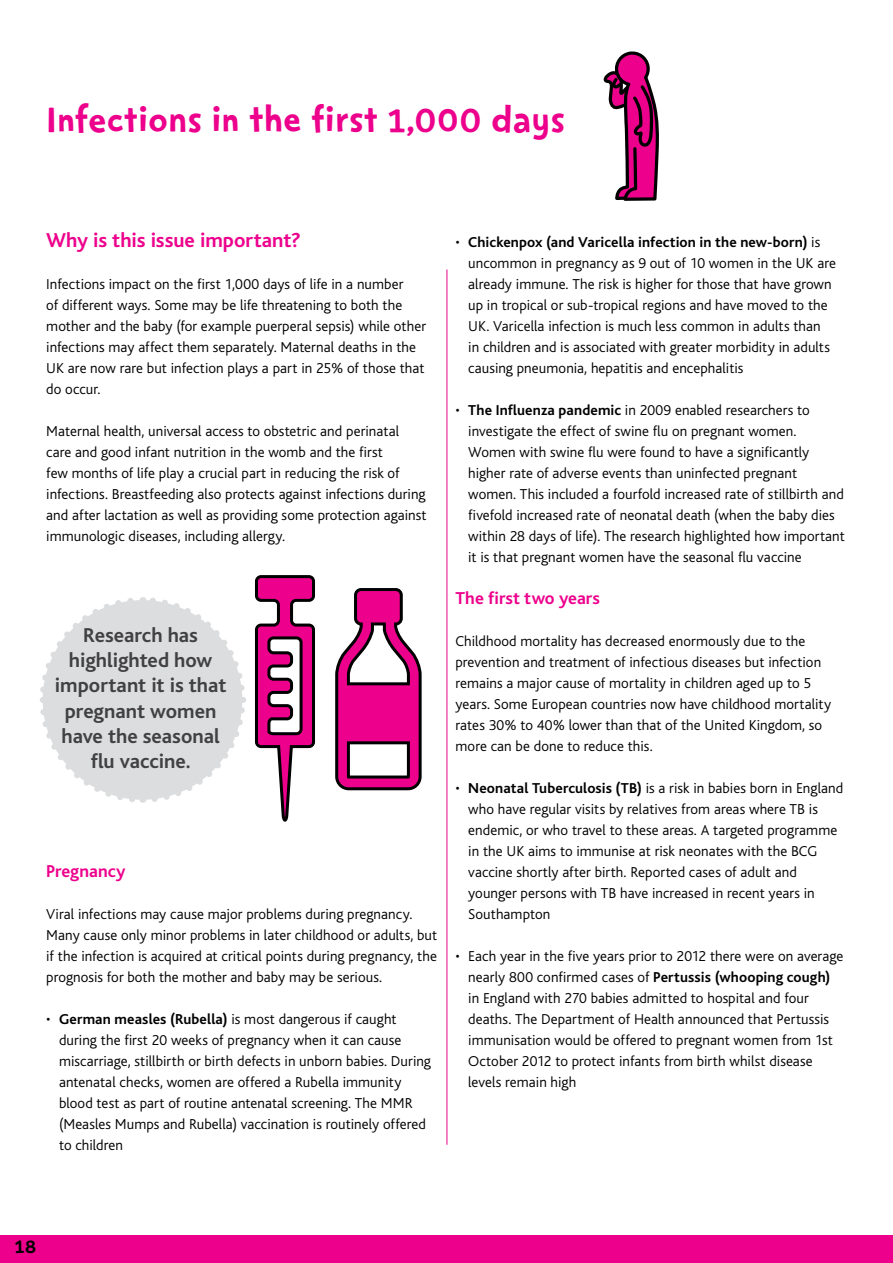
<style>
.page{position:relative;width:893px;height:1263px;background:#fff}
.page>*{position:absolute;margin:0;border:0;box-sizing:border-box;transform-origin:0 0}
.t1{font:42px "Change 4 Life Text";color:#ec008c}
.t2{font:22.5px "Change 4 Life Text";color:#000}
.t3{font:700 21px/25.2px "Bliss";color:#414042;text-align:center}
.t4{font:700 21px "Bliss";color:#ec008c}
.t5{font:700 18px "Bliss";color:#ed008c}
.t6{font:300 15px/21px "Bliss";letter-spacing:.005em;color:#000}
.s1{font-weight:700}
</style>
<div class="page">
<div style="left:0;top:1236px;width:893px;height:27px;background:#ec008c"></div>
<hr style="left:447px;top:269px;width:1px;height:876px;background:#ec008c">
<svg style="left:40px;top:575px;width:275px;height:247px"></svg>
<svg style="left:335px;top:588px;width:87px;height:203px"></svg>
<svg style="left:603px;top:51px;width:56px;height:150px"></svg>
<h1 class="t1" style="left:46px;top:103px;width:520px">Infections in the first 1,000 days</h1>
<h3 class="t4" style="left:46px;top:229px;width:256px">Why is this issue important?</h3>
<p class="t6" style="left:46px;top:274px;width:381px">Infections impact on the first 1,000 days of life in a number<br>of different ways. Some may be life threatening to both the mother and the baby (for example puerperal sepsis) while other infections may affect them separately. Maternal deaths in the UK are now rare but infection plays a part in 25% of those that do occur.</p>
<p class="t6" style="left:46px;top:421px;width:382px">Maternal health, universal access to obstetric and perinatal care and good infant nutrition in the womb and the first<br>few months of life play a crucial part in reducing the risk of infections. Breastfeeding also protects against infections during and after lactation as well as providing some protection against immunologic diseases, including allergy.</p>
<h3 class="t3" style="left:55px;top:623px;width:173px">Research has highlighted how important it is that pregnant women have the seasonal flu vaccine.</h3>
<p class="t5" style="left:46px;top:862px;width:81px">Pregnancy</p>
<p class="t6" style="left:46px;top:904px;width:393px">Viral infections may cause major problems during pregnancy.<br>Many cause only minor problems in later childhood or adults, but if the infection is acquired at critical points during pregnancy, the prognosis for both the mother and baby may be serious.</p>
<p class="t6" style="left:59px;top:1009px;width:374px;text-indent:-13px">• <span class="s1">German measles (Rubella)</span> is most dangerous if caught during the first 20 weeks of pregnancy when it can cause miscarriage, stillbirth or birth defects in unborn babies. During antenatal checks, women are offered a Rubella immunity blood test as part of routine antenatal screening. The MMR (Measles Mumps and Rubella) vaccination is routinely offered to children</p>
<p class="t6" style="left:468px;top:232px;width:369px;text-indent:-13px">• <span class="s1">Chickenpox (and Varicella infection in the new-born)</span> is uncommon in pregnancy as 9 out of 10 women in the UK are already immune. The risk is higher for those that have grown up in tropical or sub-tropical regions and have moved to the UK. Varicella infection is much less common in adults than<br>in children and is associated with greater morbidity in adults causing pneumonia, hepatitis and encephalitis</p>
<p class="t6" style="left:468px;top:400px;width:378px;text-indent:-13px">• <span class="s1">The Influenza pandemic</span> in 2009 enabled researchers to investigate the effect of swine flu on pregnant women.<br>Women with swine flu were found to have a significantly higher rate of adverse events than uninfected pregnant women. This included a fourfold increased rate of stillbirth and fivefold increased rate of neonatal death (when the baby dies within 28 days of life). The research highlighted how important it is that pregnant women have the seasonal flu vaccine</p>
<p class="t5" style="left:455px;top:589px;width:146px">The first two years</p>
<p class="t6" style="left:455px;top:631px;width:377px">Childhood mortality has decreased enormously due to the prevention and treatment of infectious diseases but infection remains a major cause of mortality in children aged up to 5 years. Some European countries now have childhood mortality rates 30% to 40% lower than that of the United Kingdom, so more can be done to reduce this.</p>
<p class="t6" style="left:468px;top:778px;width:377px;text-indent:-13px">• <span class="s1">Neonatal Tuberculosis (TB)</span> is a risk in babies born in England who have regular visits by relatives from areas where TB is endemic, or who travel to these areas. A targeted programme in the UK aims to immunise at risk neonates with the BCG vaccine shortly after birth. Reported cases of adult and younger persons with TB have increased in recent years in Southampton</p>
<p class="t6" style="left:468px;top:946px;width:377px;text-indent:-13px">• Each year in the five years prior to 2012 there were on average nearly 800 confirmed cases of <span class="s1">Pertussis (whooping cough) </span>in England with 270 babies admitted to hospital and four deaths. The Department of Health announced that Pertussis immunisation would be offered to pregnant women from 1st October 2012 to protect infants from birth whilst disease levels remain high</p>
<h2 class="t2" style="left:15px;top:1237px;width:23px">18</h2>
</div>
